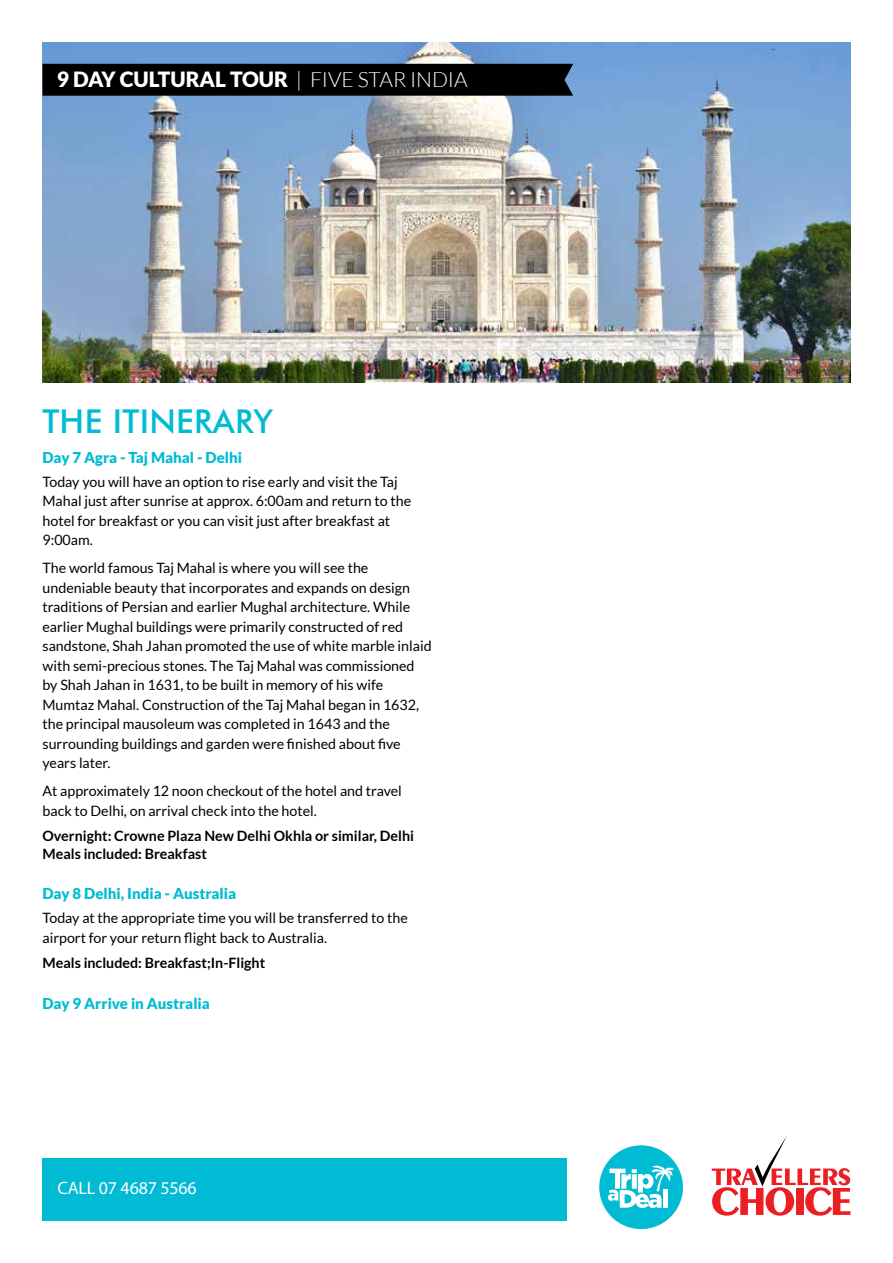
<style>
.page{position:relative;width:893px;height:1263px;background:#fff}
.page>*{position:absolute;margin:0;border:0;box-sizing:border-box;transform-origin:0 0}
.t1{font:500 33px "Futura BT";letter-spacing:.01em;color:#00bcd3}
.t2{font:900 21px "Lato";color:#fff}
.t3{font:18px "Myriad Pro";letter-spacing:-.01em;color:#fff}
.t4{font:900 15px "Lato";color:#00bcd3}
.t5{font:14.25px/19.5px "Lato";color:#000}
.t6{font:700 14.25px/17.2px "Lato";color:#000}
.s1{font-weight:300}
</style>
<div class="page">
<svg style="left:712px;top:1136px;width:138px;height:80px"></svg>
<div style="left:43px;top:1158px;width:524px;height:62px;background:#00bbd3"></div>
<div style="left:599px;top:1145px;width:84px;height:84px;background:#00bbd3;border-radius:50%"></div>
<svg style="left:608px;top:1165px;width:66px;height:43px"></svg>
<img style="left:43px;top:43px;width:807px;height:340px">
<div style="left:43px;top:64px;width:530px;height:32px;background:#000"></div>
<h2 class="t2" style="left:57px;top:67px;width:412px">9 DAY CULTURAL TOUR <span class="s1">| FIVE STAR INDIA</span></h2>
<h1 class="t1" style="left:43px;top:402px;width:232px">THE ITINERARY</h1>
<p class="t4" style="left:43px;top:449px;width:201px">Day 7 Agra - Taj Mahal - Delhi</p>
<p class="t5" style="left:43px;top:472px;width:370px">Today you will have an option to rise early and visit the Taj Mahal just after sunrise at approx. 6:00am and return to the hotel for breakfast or you can visit just after breakfast at 9:00am.</p>
<p class="t5" style="left:43px;top:558px;width:391px">The world famous Taj Mahal is where you will see the undeniable beauty that incorporates and expands on design traditions of Persian and earlier Mughal architecture. While earlier Mughal buildings were primarily constructed of red sandstone, Shah Jahan promoted the use of white marble inlaid with semi-precious stones. The Taj Mahal was commissioned by Shah Jahan in 1631, to be built in memory of his wife Mumtaz Mahal. Construction of the Taj Mahal began in 1632, the principal mausoleum was completed in 1643 and the surrounding buildings and garden were finished about five years later.</p>
<p class="t5" style="left:43px;top:781px;width:361px">At approximately 12 noon checkout of the hotel and travel back to Delhi, on arrival check into the hotel.</p>
<p class="t6" style="left:43px;top:827px;width:373px">Overnight: Crowne Plaza New Delhi Okhla or similar, Delhi<br>Meals included: Breakfast</p>
<p class="t4" style="left:43px;top:885px;width:195px">Day 8 Delhi, India - Australia</p>
<p class="t5" style="left:43px;top:908px;width:367px">Today at the appropriate time you will be transferred to the airport for your return flight back to Australia.</p>
<p class="t6" style="left:43px;top:954px;width:224px">Meals included: Breakfast;In-Flight</p>
<p class="t4" style="left:43px;top:995px;width:169px">Day 9 Arrive in Australia</p>
<p class="t3" style="left:58px;top:1176px;width:141px">CALL 07 4687 5566</p>
</div>
